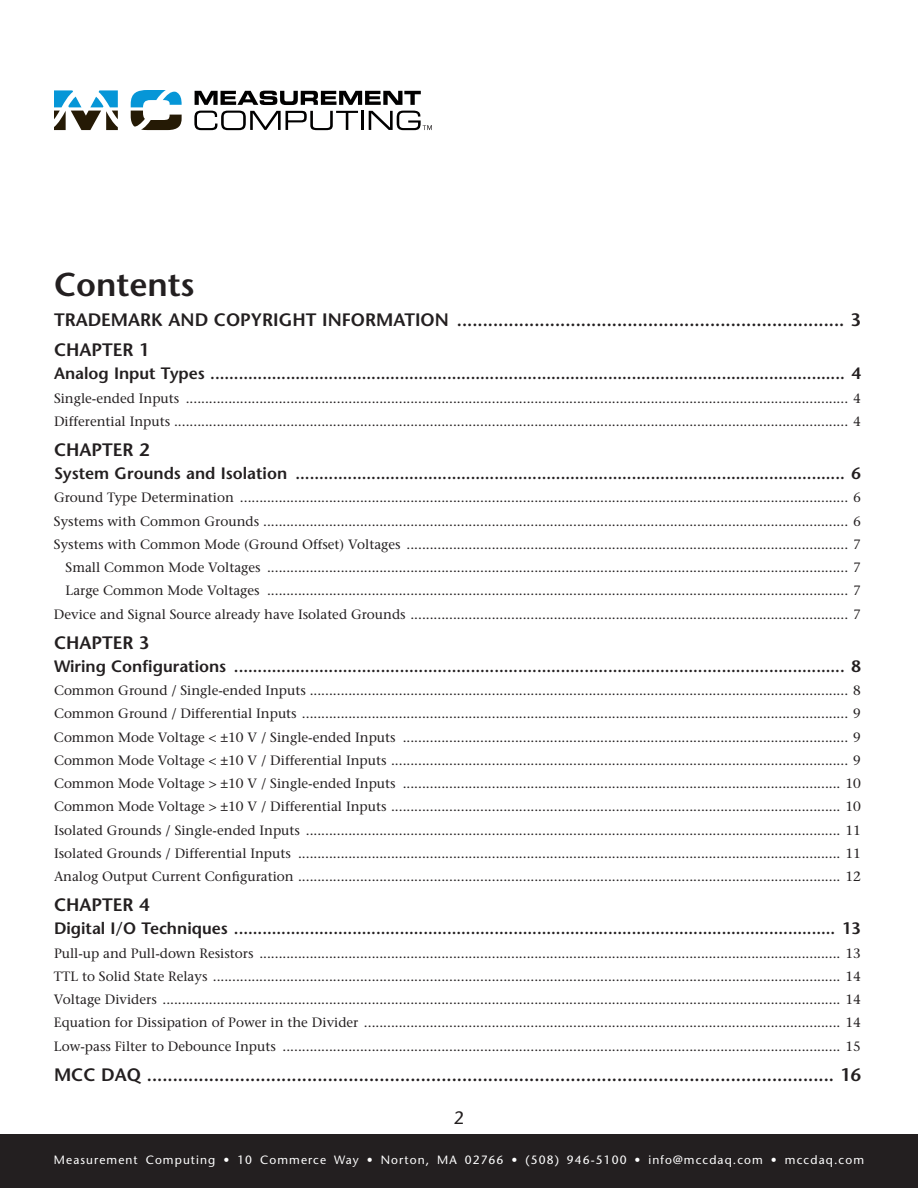
<style>
.page{position:relative;width:918px;height:1188px;background:#fff}
.page>*{position:absolute;margin:0;border:0;box-sizing:border-box;transform-origin:0 0}
.t1{font:600 33px "Stone Sans";color:#231f20}
.t2{font:600 18px/30px "Stone Sans";color:#231f20}
.t3{font:18px "Stone Sans";color:#231f20}
.t4{font:600 16.5px "Stone Sans";color:#231f20}
.t5{font:13.5px/23.2px "Stone Serif";color:#231f20;text-align:justify}
.t6{font:12px "Stone Sans";letter-spacing:.09em;color:#fff}
</style>
<div class="page">
<div style="left:0;top:1134px;width:918px;height:54px;background:#231f20"></div>
<svg style="left:195px;top:91px;width:226px;height:14px"></svg>
<svg style="left:194px;top:111px;width:164px;height:19px"></svg>
<hr style="left:361px;top:111px;width:3px;height:19px;background:#010000">
<svg style="left:369px;top:111px;width:63px;height:19px"></svg>
<svg style="left:54px;top:90px;width:64px;height:40px"></svg>
<svg style="left:131px;top:90px;width:51px;height:40px"></svg>
<h1 class="t1" style="left:54px;top:264px;width:142px">Contents</h1>
<h2 class="t2" style="left:54px;top:305px;width:809px">Trademark and Copyright Information ........................................................................... 3<br>Chapter 1</h2>
<p class="t4" style="left:54px;top:363px;width:809px">Analog Input Types ...................................................................................................................................... 4</p>
<p class="t5" style="left:54px;top:386px;width:809px">Single-ended Inputs ........................................................................................................................................................................... 4<br>Differential Inputs .............................................................................................................................................................................. 4</p>
<h2 class="t2" style="left:54px;top:435px;width:97px">Chapter 2</h2>
<p class="t4" style="left:54px;top:463px;width:809px">System Grounds and Isolation .................................................................................................................... 6</p>
<p class="t5" style="left:54px;top:486px;width:809px;text-align:right">Ground Type Determination ............................................................................................................................................................. 6<br>Systems with Common Grounds ....................................................................................................................................................... 6<br>Systems with Common Mode (Ground Offset) Voltages .................................................................................................................. 7<br>Small Common Mode Voltages ...................................................................................................................................................... 7<br>Large Common Mode Voltages ...................................................................................................................................................... 7<br>Device and Signal Source already have Isolated Grounds ................................................................................................................. 7</p>
<h2 class="t2" style="left:54px;top:627px;width:97px">Chapter 3</h2>
<p class="t4" style="left:54px;top:656px;width:808px">Wiring Configurations ................................................................................................................................. 8</p>
<p class="t5" style="left:54px;top:679px;width:809px">Common Ground / Single-ended Inputs ........................................................................................................................................... 8<br>Common Ground / Differential Inputs ............................................................................................................................................. 9<br>Common Mode Voltage &lt; ±10 V / Single-ended Inputs ................................................................................................................... 9<br>Common Mode Voltage &lt; ±10 V / Differential Inputs ...................................................................................................................... 9<br>Common Mode Voltage &gt; ±10 V / Single-ended Inputs ................................................................................................................. 10<br>Common Mode Voltage &gt; ±10 V / Differential Inputs .................................................................................................................... 10<br>Isolated Grounds / Single-ended Inputs .......................................................................................................................................... 11<br>Isolated Grounds / Differential Inputs ............................................................................................................................................ 11<br>Analog Output Current Configuration ............................................................................................................................................ 12</p>
<h2 class="t2" style="left:54px;top:890px;width:97px">Chapter 4</h2>
<p class="t4" style="left:54px;top:918px;width:809px">Digital I/O Techniques ............................................................................................................................... 13</p>
<p class="t5" style="left:54px;top:941px;width:809px">Pull-up and Pull-down Resistors ...................................................................................................................................................... 13<br>TTL to Solid State Relays .................................................................................................................................................................. 14<br>Voltage Dividers ............................................................................................................................................................................... 14<br>Equation for Dissipation of Power in the Divider ........................................................................................................................... 14<br>Low-pass Filter to Debounce Inputs ................................................................................................................................................ 15</p>
<h2 class="t2" style="left:54px;top:1059px;width:809px">MCC DAQ ..................................................................................................................................... 16</h2>
<h2 class="t3" style="left:454px;top:1107px;width:12px">2</h2>
<p class="t6" style="left:54px;top:1152px;width:812px">Measurement Computing • 10 Commerce Way • Norton, MA 02766 • (508) 946-5100 • info@mccdaq.com • mccdaq.com</p>
</div>
